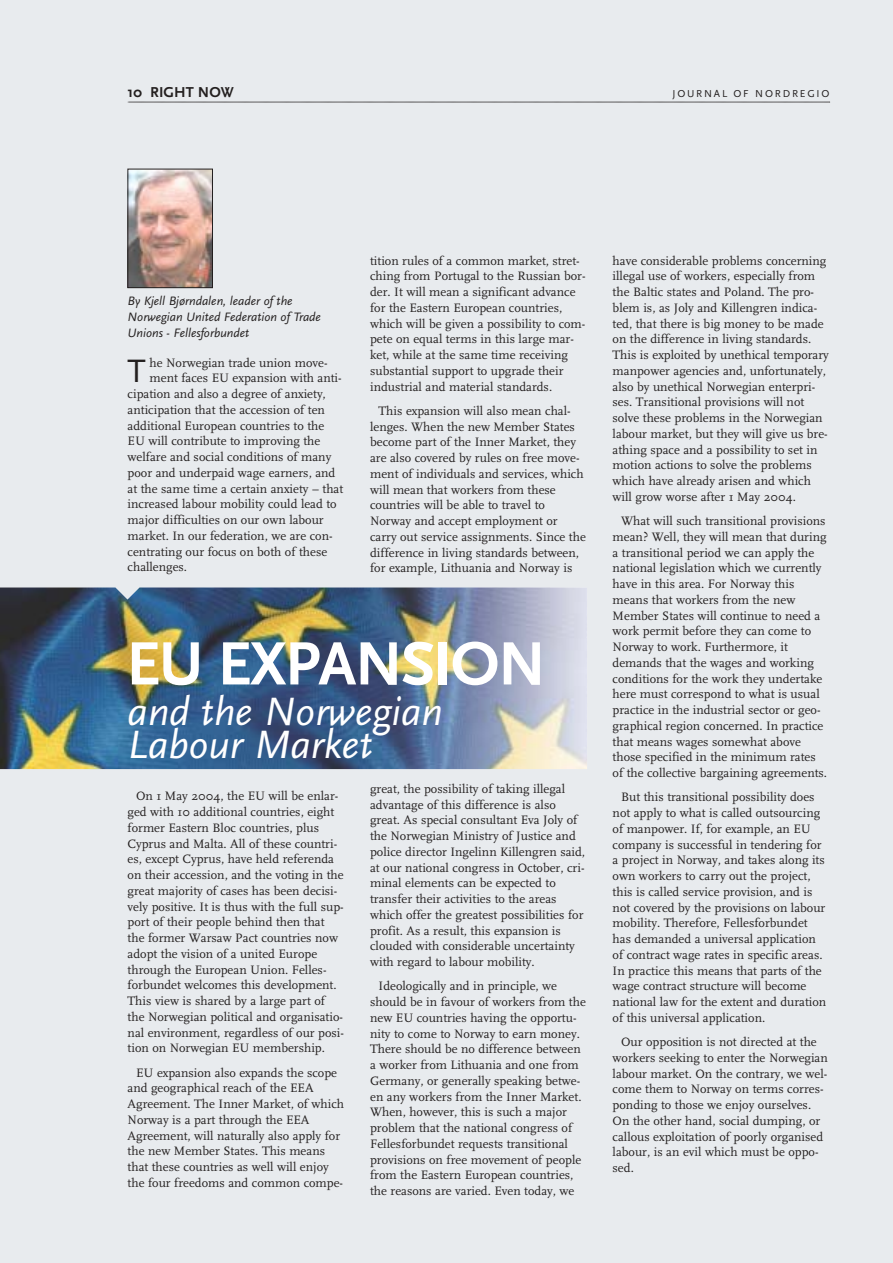
<style>
.page{position:relative;width:893px;height:1263px;background:#fff}
.page>*{position:absolute;margin:0;border:0;box-sizing:border-box;transform-origin:0 0}
.t1{font:700 63.75px "Scala Sans";letter-spacing:-.03em;color:#fff}
.t2{font:italic 41.25px/33.3px "Scala Sans";color:#fff}
.t3{font:33.9px "Scala Sans";color:#231f1f}
.t4{font:700 15px "Scala Sans";color:#231f1f}
.t5{font:12.75px/15.8px "FF Scala";color:#231f1f}
.t6{font:italic 12.75px/15.8px "Scala Sans";color:#231f1f}
.t7{font:10.5px "Scala Sans";letter-spacing:.17em;color:#231f1f}
</style>
<div class="page">
<div style="left:0;top:0;width:892px;height:1263px;background:#e8ebee"></div>
<svg style="left:128px;top:102px;width:702px;height:1px"></svg>
<img style="left:0;top:587px;width:587px;height:182px">
<img style="left:130px;top:171px;width:81px;height:115px">
<div style="left:128px;top:169px;width:85px;height:119px;border:1px solid #231f1f"></div>
<p class="t4" style="left:128px;top:87px;width:108px">10 RIGHT NOW</p>
<p class="t7" style="left:672px;top:90px;width:159px">JOURNAL OF NORDREGIO</p>
<p class="t6" style="left:128px;top:295px;width:195px">By Kjell Bjørndalen, leader of the<br>Norwegian United Federation of Trade<br>Unions - Fellesforbundet</p>
<h3 class="t3" style="left:128px;top:358px;width:20px">T</h3>
<p class="t5" style="left:149px;top:356px;width:179px">he Norwegian trade union move-</p>
<p class="t5" style="left:149px;top:371px;width:194px">ment faces EU expansion with anti-</p>
<p class="t5" style="left:128px;top:387px;width:200px">cipation and also a degree of anxiety,</p>
<p class="t5" style="left:128px;top:403px;width:199px">anticipation that the accession of ten</p>
<p class="t5" style="left:128px;top:419px;width:198px">additional European countries to the</p>
<p class="t5" style="left:128px;top:434px;width:194px">EU will contribute to improving the</p>
<p class="t5" style="left:128px;top:450px;width:205px">welfare and social conditions of many</p>
<p class="t5" style="left:128px;top:466px;width:209px">poor and underpaid wage earners, and</p>
<p class="t5" style="left:128px;top:482px;width:217px">at the same time a certain anxiety – that</p>
<p class="t5" style="left:128px;top:497px;width:210px">increased labour mobility could lead to</p>
<p class="t5" style="left:128px;top:513px;width:198px">major difficulties on our own labour</p>
<p class="t5" style="left:128px;top:529px;width:206px">market. In our federation, we are con-</p>
<p class="t5" style="left:128px;top:545px;width:201px">centrating our focus on both of these</p>
<p class="t5" style="left:128px;top:560px;width:61px">challenges.</p>
<p class="t5" style="left:370px;top:254px;width:217px">tition rules of a common market, stret&shy;ching from Portugal to the Russian bor&shy;der. It will mean a significant advance for the Eastern European countries, which will be given a possibility to com&shy;pete on equal terms in this large mar&shy;ket, while at the same time receiving substantial support to upgrade their industrial and material standards.</p>
<p class="t5" style="left:370px;top:404px;width:217px;text-indent:9px">This expansion will also mean chal&shy;lenges. When the new Member States become part of the Inner Market, they are also covered by rules on free move&shy;ment of individuals and services, which will mean that workers from these countries will be able to travel to Norway and accept employment or carry out service assignments. Since the difference in living standards between, for example, Lithuania and Norway is</p>
<h1 class="t1" style="left:126px;top:638px;width:421px">EU EXPANSION</h1>
<h2 class="t2" style="left:128px;top:700px;width:317px">and the Norwegian<br>Labour Market</h2>
<p class="t5" style="left:128px;top:789px;width:218px;text-indent:9px">On 1 May 2004, the EU will be enlar&shy;ged with 10 additional countries, eight former Eastern Bloc countries, plus Cyprus and Malta. All of these countri&shy;es, except Cyprus, have held referenda on their accession, and the voting in the great majority of cases has been decisi&shy;vely positive. It is thus with the full sup&shy;port of their people behind then that the former Warsaw Pact countries now adopt the vision of a united Europe through the European Union. Felles&shy;forbundet welcomes this development.<br>This view is shared by a large part of the Norwegian political and organisatio&shy;nal environment, regardless of our posi&shy;tion on Norwegian EU membership.</p>
<p class="t5" style="left:128px;top:1066px;width:218px;text-indent:9px">EU expansion also expands the scope and geographical reach of the EEA Agreement. The Inner Market, of which Norway is a part through the EEA Agreement, will naturally also apply for the new Member States. This means that these countries as well will enjoy the four freedoms and common compe-</p>
<p class="t5" style="left:370px;top:782px;width:216px">great, the possibility of taking illegal advantage of this difference is also great. As special consultant Eva Joly of the Norwegian Ministry of Justice and police director Ingelinn Killengren said, at our national congress in October, cri&shy;minal elements can be expected to transfer their activities to the areas which offer the greatest possibilities for profit. As a result, this expansion is clouded with considerable uncertainty with regard to labour mobility.</p>
<p class="t5" style="left:370px;top:979px;width:217px;text-indent:9px">Ideologically and in principle, we should be in favour of workers from the new EU countries having the opportu&shy;nity to come to Norway to earn money.<br>There should be no difference between a worker from Lithuania and one from Germany, or generally speaking betwe&shy;en any workers from the Inner Market.<br>When, however, this is such a major problem that the national congress of Fellesforbundet requests transitional provisions on free movement of people from the Eastern European countries, the reasons are varied. Even today, we</p>
<p class="t5" style="left:612px;top:254px;width:218px">have considerable problems concerning illegal use of workers, especially from the Baltic states and Poland. The pro&shy;blem is, as Joly and Killengren indica&shy;ted, that there is big money to be made on the difference in living standards.<br>This is exploited by unethical temporary manpower agencies and, unfortunately, also by unethical Norwegian enterpri&shy;ses. Transitional provisions will not solve these problems in the Norwegian labour market, but they will give us bre&shy;athing space and a possibility to set in motion actions to solve the problems which have already arisen and which will grow worse after 1 May 2004.</p>
<p class="t5" style="left:612px;top:514px;width:216px;text-indent:9px">What will such transitional provisions mean? Well, they will mean that during a transitional period we can apply the national legislation which we currently have in this area. For Norway this means that workers from the new Member States will continue to need a work permit before they can come to Norway to work. Furthermore, it demands that the wages and working conditions for the work they undertake here must correspond to what is usual practice in the industrial sector or geo&shy;graphical region concerned. In practice that means wages somewhat above those specified in the minimum rates of the collective bargaining agreements.</p>
<p class="t5" style="left:612px;top:790px;width:215px;text-indent:9px">But this transitional possibility does not apply to what is called outsourcing of manpower. If, for example, an EU company is successful in tendering for a project in Norway, and takes along its own workers to carry out the project, this is called service provision, and is not covered by the provisions on labour mobility. Therefore, Fellesforbundet has demanded a universal application of contract wage rates in specific areas.<br>In practice this means that parts of the wage contract structure will become national law for the extent and duration of this universal application.</p>
<p class="t5" style="left:612px;top:1035px;width:217px;text-indent:9px">Our opposition is not directed at the workers seeking to enter the Norwegian labour market. On the contrary, we wel&shy;come them to Norway on terms corres&shy;ponding to those we enjoy ourselves.<br>On the other hand, social dumping, or callous exploitation of poorly organised labour, is an evil which must be oppo&shy;sed.</p>
</div>
